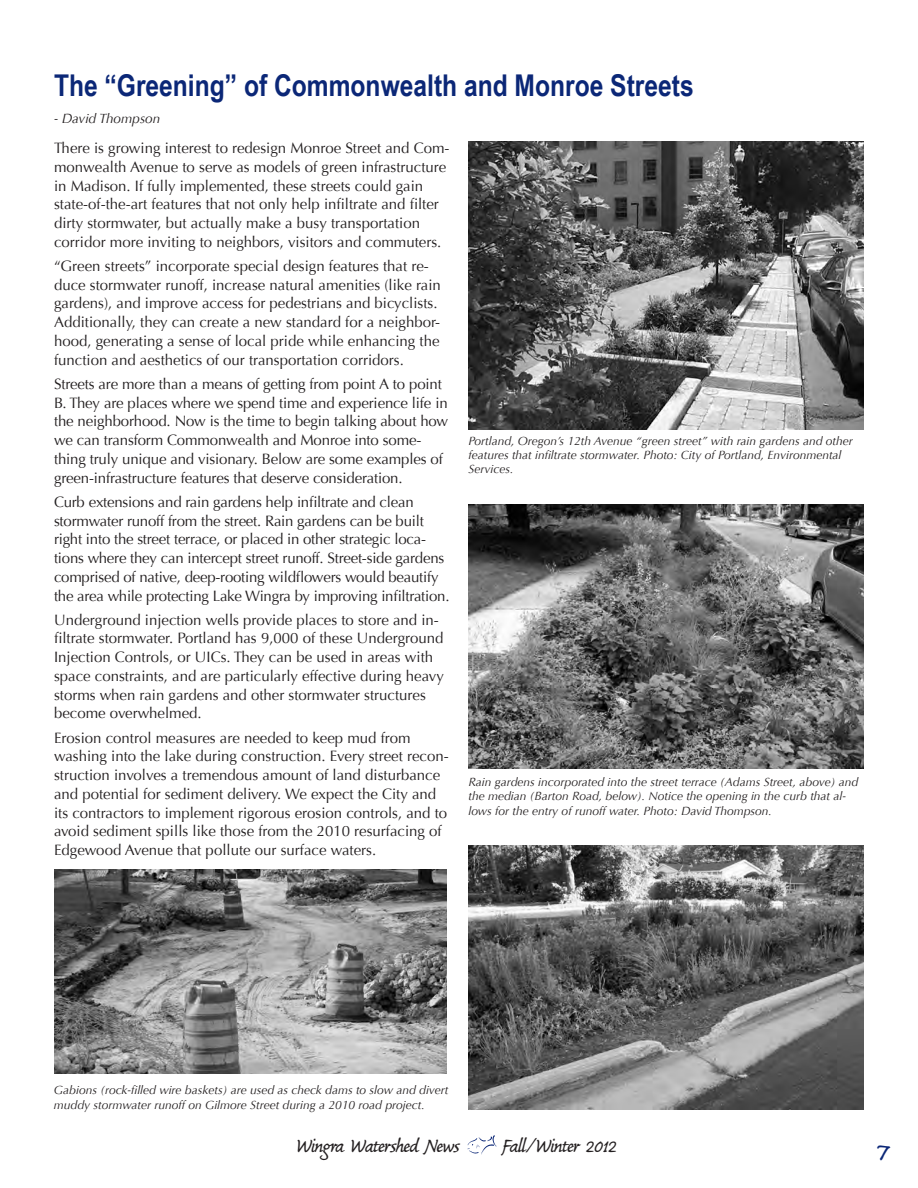
<style>
.page{position:relative;width:918px;height:1188px;background:#fff}
.page>*{position:absolute;margin:0;border:0;box-sizing:border-box;transform-origin:0 0}
.Headline{font:700 30px "Arial Narrow";color:#0b2777}
.t1{font:700 27px "Synthetica Std";color:#0b2777;scale:1.25 1}
.t2{font:700 21px "Synthetica Std";letter-spacing:-.025em;color:#231f20}
.body_text{font:15px/18.8px "Optima";color:#231f20}
.byline{font:italic 13.5px "Optima";color:#231f20}
.t3{font:italic 12px/14.4px "Optima";color:#231f20}
</style>
<div class="page">
<svg style="left:468px;top:1135px;width:29px;height:20px"></svg>
<img style="left:468px;top:505px;width:396px;height:263px">
<img style="left:468px;top:845px;width:396px;height:264px">
<img style="left:468px;top:141px;width:396px;height:289px">
<img style="left:54px;top:869px;width:393px;height:205px">
<p class="Headline" style="left:54px;top:63px;width:641px">The “Greening” of Commonwealth and Monroe Streets</p>
<p class="byline" style="left:54px;top:111px;width:108px">- David Thompson</p>
<p class="body_text" style="left:54px;top:139px;width:397px">There is growing interest to redesign Monroe Street and Com&shy;monwealth Avenue to serve as models of green infrastructure in Madison. If fully implemented, these streets could gain state-of-the-art features that not only help infiltrate and filter dirty stormwater, but actually make a busy transportation corridor more inviting to neighbors, visitors and commuters.</p>
<p class="body_text" style="left:54px;top:257px;width:388px">“Green streets” incorporate special design features that re&shy;duce stormwater runoff, increase natural amenities (like rain gardens), and improve access for pedestrians and bicyclists.<br>Additionally, they can create a new standard for a neighbor&shy;hood, generating a sense of local pride while enhancing the function and aesthetics of our transportation corridors.</p>
<p class="body_text" style="left:54px;top:375px;width:396px">Streets are more than a means of getting from point A to point B. They are places where we spend time and experience life in the neighborhood. Now is the time to begin talking about how we can transform Commonwealth and Monroe into some&shy;thing truly unique and visionary. Below are some examples of green-infrastructure features that deserve consideration.</p>
<p class="body_text" style="left:54px;top:493px;width:397px">Curb extensions and rain gardens help infiltrate and clean stormwater runoff from the street. Rain gardens can be built right into the street terrace, or placed in other strategic loca&shy;tions where they can intercept street runoff. Street-side gardens comprised of native, deep-rooting wildflowers would beautify the area while protecting Lake Wingra by improving infiltration.</p>
<p class="body_text" style="left:54px;top:610px;width:391px">Underground injection wells provide places to store and in&shy;filtrate stormwater. Portland has 9,000 of these Underground Injection Controls, or UICs. They can be used in areas with space constraints, and are particularly effective during heavy storms when rain gardens and other stormwater structures become overwhelmed.</p>
<p class="body_text" style="left:54px;top:728px;width:396px">Erosion control measures are needed to keep mud from washing into the lake during construction. Every street recon&shy;struction involves a tremendous amount of land disturbance and potential for sediment delivery. We expect the City and its contractors to implement rigorous erosion controls, and to avoid sediment spills like those from the 2010 resurfacing of Edgewood Avenue that pollute our surface waters.</p>
<p class="t3" style="left:468px;top:434px;width:386px">Portland, Oregon’s 12th Avenue “green street” with rain gardens and other features that infiltrate stormwater. Photo: City of Portland, Environmental<br>Services.</p>
<p class="t3" style="left:468px;top:775px;width:391px">Rain gardens incorporated into the street terrace (Adams Street, above) and the median (Barton Road, below). Notice the opening in the curb that al&shy;lows for the entry of runoff water. Photo: David Thompson.</p>
<p class="t3" style="left:54px;top:1083px;width:396px">Gabions (rock-filled wire baskets) are used as check dams to slow and divert muddy stormwater runoff on Gilmore Street during a 2010 road project.</p>
<h3 class="t2" style="left:296px;top:1132px;width:165px">Wingra Watershed News</h3>
<h3 class="t2" style="left:501px;top:1132px;width:117px">Fall/Winter 2012</h3>
<h2 class="t1" style="left:876px;top:1134px;width:12px">7</h2>
</div>
